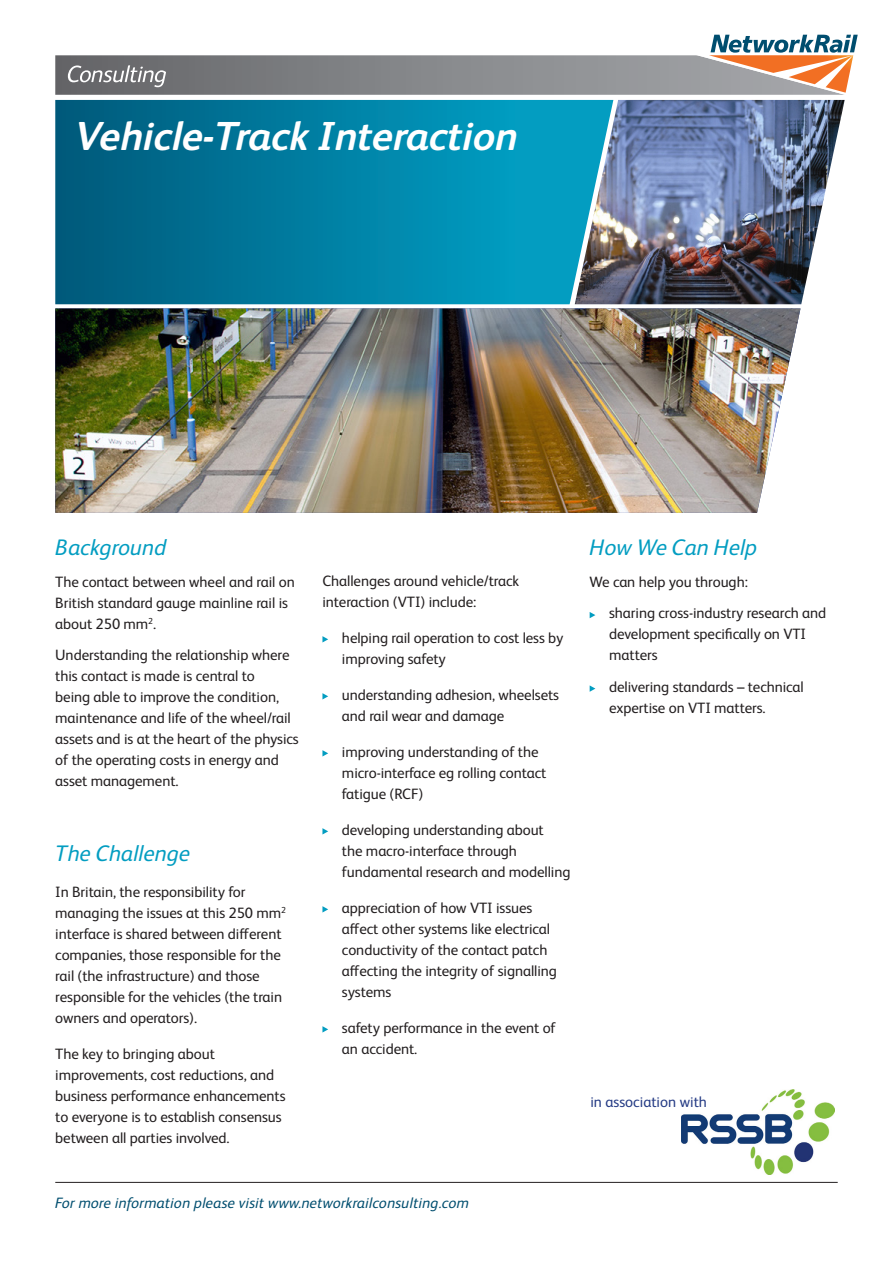
<style>
.page{position:relative;width:893px;height:1263px;background:#fff}
.page>*{position:absolute;margin:0;border:0;box-sizing:border-box;transform-origin:0 0}
.t1{font:italic 700 40.5px "Network Rail Sans";color:#fff}
.t2{font:italic 22.5px "Network Rail Sans";color:#039dc1}
.t3{font:15px/21px "Network Rail Sans";letter-spacing:-.005em;color:#231f20}
.t4{font:italic 15px "Network Rail Sans";letter-spacing:.01em;color:#004e6f}
.t5{font:15px "Network Rail Sans";color:#263c85}
</style>
<div class="page">
<img style="left:681px;top:1090px;width:153px;height:85px">
<svg style="left:55px;top:34px;width:803px;height:66px"></svg>
<svg style="left:322px;top:636px;width:6px;height:6px"></svg>
<svg style="left:322px;top:693px;width:6px;height:6px"></svg>
<svg style="left:322px;top:750px;width:6px;height:6px"></svg>
<svg style="left:322px;top:828px;width:6px;height:6px"></svg>
<svg style="left:322px;top:906px;width:6px;height:6px"></svg>
<svg style="left:322px;top:1026px;width:6px;height:6px"></svg>
<svg style="left:590px;top:612px;width:5px;height:6px"></svg>
<svg style="left:590px;top:685px;width:5px;height:7px"></svg>
<svg style="left:55px;top:100px;width:520px;height:204px;background:#037ea1"></svg>
<hr style="left:55px;top:1182px;width:783px;height:1px;background:#231f20">
<img style="left:575px;top:100px;width:270px;height:204px">
<img style="left:55px;top:308px;width:745px;height:205px">
<p class="t1" style="left:75px;top:108px;width:444px">Vehicle-Track Interaction</p>
<p class="t2" style="left:55px;top:532px;width:112px">Background</p>
<p class="t3" style="left:55px;top:570px;width:241px">The contact between wheel and rail on<br>British standard gauge mainline rail is about 250 mm<sup>2</sup>.</p>
<p class="t3" style="left:55px;top:644px;width:245px">Understanding the relationship where this contact is made is central to<br>being able to improve the condition, maintenance and life of the wheel/rail assets and is at the heart of the physics of the operating costs in energy and asset management.</p>
<p class="t2" style="left:55px;top:838px;width:136px">The Challenge</p>
<p class="t3" style="left:55px;top:881px;width:232px">In Britain, the responsibility for managing the issues at this 250 mm<sup>2 </sup>interface is shared between different companies, those responsible for the rail (the infrastructure) and those responsible for the vehicles (the train owners and operators).</p>
<p class="t3" style="left:55px;top:1043px;width:232px">The key to bringing about improvements, cost reductions, and business performance enhancements to everyone is to establish consensus between all parties involved.</p>
<p class="t3" style="left:322px;top:569px;width:198px">Challenges around vehicle/track interaction (VTI) include:</p>
<p class="t3" style="left:342px;top:626px;width:223px">helping rail operation to cost less by improving safety</p>
<p class="t3" style="left:342px;top:683px;width:219px">understanding adhesion, wheelsets and rail wear and damage</p>
<p class="t3" style="left:342px;top:740px;width:206px">improving understanding of the micro-interface eg rolling contact fatigue (RCF)</p>
<p class="t3" style="left:342px;top:818px;width:230px">developing understanding about<br>the macro-interface through fundamental research and modelling</p>
<p class="t3" style="left:342px;top:896px;width:217px">appreciation of how VTI issues affect other systems like electrical conductivity of the contact patch affecting the integrity of signalling systems</p>
<p class="t3" style="left:342px;top:1016px;width:215px">safety performance in the event of an accident.</p>
<p class="t4" style="left:55px;top:1193px;width:415px">For more information please visit www.networkrailconsulting.com</p>
<p class="t2" style="left:590px;top:532px;width:169px">How We Can Help</p>
<p class="t3" style="left:590px;top:570px;width:160px">We can help you through:</p>
<p class="t3" style="left:609px;top:602px;width:219px">sharing cross-industry research and development specifically on VTI matters</p>
<p class="t3" style="left:609px;top:675px;width:196px">delivering standards – technical expertise on VTI matters.</p>
<p class="t5" style="left:590px;top:1092px;width:118px">in association with</p>
</div>
